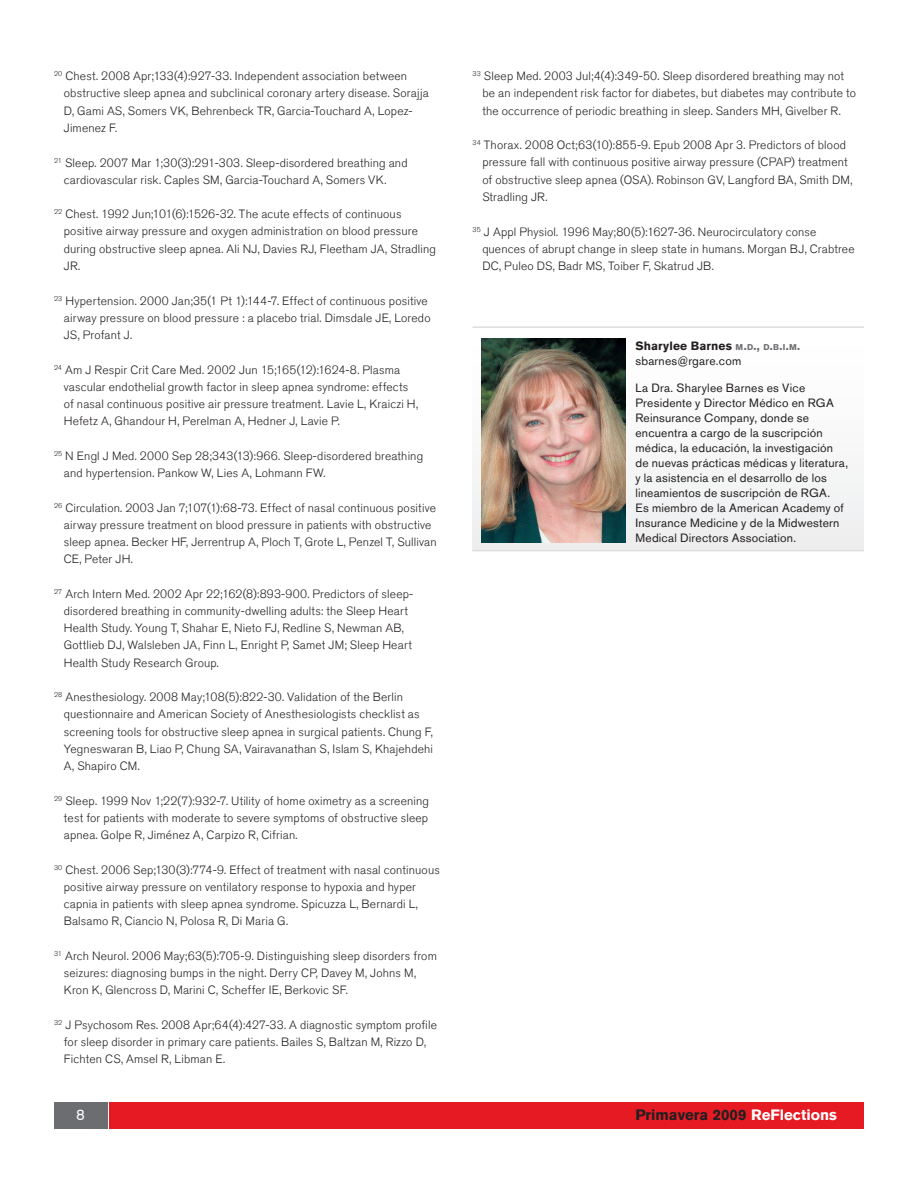
<style>
.page{position:relative;width:918px;height:1188px;background:#fff}
.page>*{position:absolute;margin:0;border:0;box-sizing:border-box;transform-origin:0 0}
.t1{font:700 15px "Akzidenz Grotesk Std";color:#231f20}
.t2{font:15px "Akzidenz Grotesk Std";color:#fff}
.t3{font:300 12px/17.2px "Akzidenz Grotesk Std";letter-spacing:.015em;color:#231f20}
.t4{font:12px/15px "Akzidenz Grotesk Std";letter-spacing:.015em;color:#231f20}
.s1{font-weight:700}
.s2{font-weight:700;font-size:8.4px;color:#6c6d70}
.s3{font-weight:700;color:#6c6d70}
.s4{color:#fff}
</style>
<div class="page">
<div style="left:110px;top:1102px;width:754px;height:28px;background:#e51a23"></div>
<div style="left:54px;top:1102px;width:54px;height:28px;background:#6c6d70"></div>
<div style="left:472px;top:326px;width:392px;height:225px;background:#f8f8f9"></div>
<img style="left:482px;top:339px;width:143px;height:204px">
<hr style="left:472px;top:326px;width:392px;height:2px;background:#dcdddf">
<hr style="left:472px;top:550px;width:392px;height:1px;background:#dcdddf">
<p class="t3" style="left:64px;top:68px;width:366px;text-indent:-10px"><sup>20</sup> Chest. 2008 Apr;133(4):927-33. Independent association between obstructive sleep apnea and subclinical coronary artery disease. Sorajja D, Gami AS, Somers VK, Behrenbeck TR, Garcia-Touchard A, Lopez-Jimenez F.</p>
<p class="t3" style="left:64px;top:154px;width:345px;text-indent:-10px"><sup>21</sup> Sleep. 2007 Mar 1;30(3):291-303. Sleep-disordered breathing and cardiovascular risk. Caples SM, Garcia-Touchard A, Somers VK.</p>
<p class="t3" style="left:64px;top:206px;width:374px;text-indent:-10px"><sup>22</sup> Chest. 1992 Jun;101(6):1526-32. The acute effects of continuous positive airway pressure and oxygen administration on blood pressure during obstructive sleep apnea. Ali NJ, Davies RJ, Fleetham JA, Stradling JR.</p>
<p class="t3" style="left:64px;top:292px;width:368px;text-indent:-10px"><sup>23</sup> Hypertension. 2000 Jan;35(1 Pt 1):144-7. Effect of continuous positive airway pressure on blood pressure : a placebo trial. Dimsdale JE, Loredo<br>JS, Profant J.</p>
<p class="t3" style="left:64px;top:361px;width:356px;text-indent:-10px"><sup>24</sup> Am J Respir Crit Care Med. 2002 Jun 15;165(12):1624-8. Plasma vascular endothelial growth factor in sleep apnea syndrome: effects of nasal continuous positive air pressure treatment. Lavie L, Kraiczi H, Hefetz A, Ghandour H, Perelman A, Hedner J, Lavie P.</p>
<p class="t3" style="left:64px;top:447px;width:361px;text-indent:-10px"><sup>25</sup> N Engl J Med. 2000 Sep 28;343(13):966. Sleep-disordered breathing and hypertension. Pankow W, Lies A, Lohmann FW.</p>
<p class="t3" style="left:64px;top:499px;width:374px;text-indent:-10px"><sup>26</sup> Circulation. 2003 Jan 7;107(1):68-73. Effect of nasal continuous positive airway pressure treatment on blood pressure in patients with obstructive sleep apnea. Becker HF, Jerrentrup A, Ploch T, Grote L, Penzel T, Sullivan CE, Peter JH.</p>
<p class="t3" style="left:64px;top:585px;width:351px;text-indent:-10px"><sup>27</sup> Arch Intern Med. 2002 Apr 22;162(8):893-900. Predictors of sleep&shy;disordered breathing in community-dwelling adults: the Sleep Heart Health Study. Young T, Shahar E, Nieto FJ, Redline S, Newman AB, Gottlieb DJ, Walsleben JA, Finn L, Enright P, Samet JM; Sleep Heart Health Study Research Group.</p>
<p class="t3" style="left:64px;top:689px;width:371px;text-indent:-10px"><sup>28</sup> Anesthesiology. 2008 May;108(5):822-30. Validation of the Berlin questionnaire and American Society of Anesthesiologists checklist as screening tools for obstructive sleep apnea in surgical patients. Chung F, Yegneswaran B, Liao P, Chung SA, Vairavanathan S, Islam S, Khajehdehi A, Shapiro CM.</p>
<p class="t3" style="left:64px;top:792px;width:367px;text-align:justify;text-indent:-10px"><sup>29</sup> Sleep. 1999 Nov 1;22(7):932-7. Utility of home oximetry as a screening test for patients with moderate to severe symptoms of obstructive sleep apnea. Golpe R, Jiménez A, Carpizo R, Cifrian.</p>
<p class="t3" style="left:64px;top:861px;width:378px;text-indent:-10px"><sup>30</sup> Chest. 2006 Sep;130(3):774-9. Effect of treatment with nasal continuous positive airway pressure on ventilatory response to hypoxia and hyper capnia in patients with sleep apnea syndrome. Spicuzza L, Bernardi L, Balsamo R, Ciancio N, Polosa R, Di Maria G.</p>
<p class="t3" style="left:64px;top:947px;width:375px;text-indent:-10px"><sup>31</sup> Arch Neurol. 2006 May;63(5):705-9. Distinguishing sleep disorders from seizures: diagnosing bumps in the night. Derry CP, Davey M, Johns M,<br>Kron K, Glencross D, Marini C, Scheffer IE, Berkovic SF.</p>
<p class="t3" style="left:64px;top:1016px;width:375px;text-indent:-10px"><sup>32</sup> J Psychosom Res. 2008 Apr;64(4):427-33. A diagnostic symptom profile for sleep disorder in primary care patients. Bailes S, Baltzan M, Rizzo D,<br>Fichten CS, Amsel R, Libman E.</p>
<p class="t3" style="left:482px;top:68px;width:375px;text-indent:-10px"><sup>33</sup> Sleep Med. 2003 Jul;4(4):349-50. Sleep disordered breathing may not be an independent risk factor for diabetes, but diabetes may contribute to the occurrence of periodic breathing in sleep. Sanders MH, Givelber R.</p>
<p class="t3" style="left:482px;top:137px;width:372px;text-indent:-10px"><sup>34</sup> Thorax. 2008 Oct;63(10):855-9. Epub 2008 Apr 3. Predictors of blood pressure fall with continuous positive airway pressure (CPAP) treatment of obstructive sleep apnea (OSA). Robinson GV, Langford BA, Smith DM, Stradling JR.</p>
<p class="t3" style="left:482px;top:223px;width:374px;text-indent:-10px"><sup>35</sup> J Appl Physiol. 1996 May;80(5):1627-36. Neurocirculatory conse quences of abrupt change in sleep state in humans. Morgan BJ, Crabtree<br>DC, Puleo DS, Badr MS, Toiber F, Skatrud JB.</p>
<p class="t4" style="left:635px;top:338px;width:166px"><span class="s1">Sharylee Barnes</span> <span class="s2">m</span><span class="s3">.</span><span class="s2">d</span><span class="s3">.,</span> <span class="s2">d</span><span class="s3">.</span><span class="s2">b</span><span class="s3">.</span><span class="s2">i</span><span class="s3">.</span><span class="s2">m</span><span class="s3">. </span>sbarnes@rgare.com</p>
<p class="t4" style="left:635px;top:380px;width:214px">La Dra. Sharylee Barnes es Vice Presidente y Director Médico en RGA Reinsurance Company, donde se encuentra a cargo de la suscripción médica, la educación, la investigación de nuevas prácticas médicas y literatura, y la asistencia en el desarrollo de los lineamientos de suscripción de RGA.<br>Es miembro de la American Academy of Insurance Medicine y de la Midwestern Medical Directors Association.</p>
<p class="t2" style="left:76px;top:1106px;width:10px">8</p>
<p class="t1" style="left:635px;top:1106px;width:203px">Primavera 2009 <span class="s4">ReFlections</span></p>
</div>
